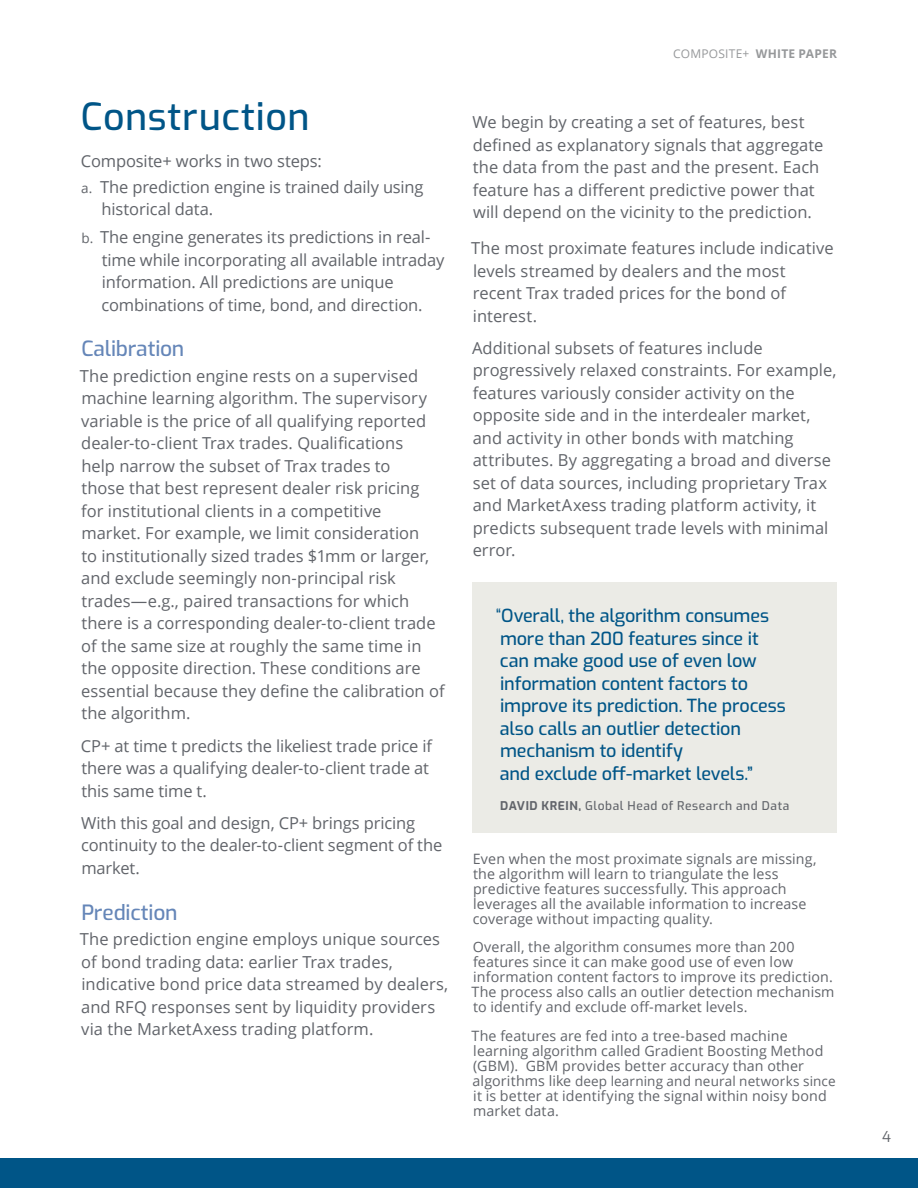
<style>
.page{position:relative;width:918px;height:1188px;background:#fff}
.page>*{position:absolute;margin:0;border:0;box-sizing:border-box;transform-origin:0 0}
.t1{font:500 37.5px "Exo";letter-spacing:.015em;color:#005587}
.t2{font:500 21px "Exo";letter-spacing:-.01em;color:#6586b8}
.t3{font:500 18px/22.5px "Exo";letter-spacing:-.01em;color:#005587}
.t4{font:16.5px/22.5px "Open Sans";color:#61646a}
.t5{font:15px "Exo";color:#61646a}
.t6{font:14.25px/15px "Open Sans";letter-spacing:.01em;color:#61646a}
.t7{font:13.5px "Open Sans";letter-spacing:.01em;color:#61646a}
.t8{font:500 12px "Exo";letter-spacing:.05em;color:#61646a}
.t9{font:12px "Open Sans";letter-spacing:.015em;color:#96989a}
.s1{font-size:13.5px}
.s2{font-weight:700}
.s3{font-weight:400}
.s4{font-size:14.25px}
</style>
<div class="page">
<div style="left:0;top:1159px;width:918px;height:29px;background:#005587"></div>
<div style="left:472px;top:582px;width:365px;height:250px;background:#ebebe6"></div>
<h1 class="t1" style="left:81px;top:89px;width:230px">Construction</h1>
<p class="t4" style="left:81px;top:148px;width:344px;line-height:25.5px">Composite+ works in two steps:<br><span class="s1">a.</span> The prediction engine is trained daily using</p>
<p class="t4" style="left:82px;top:195px;width:350px;line-height:27.8px;text-indent:20px">historical data.<br><span class="s1">b.</span> The engine generates its predictions in real-</p>
<p class="t4" style="left:102px;top:248px;width:344px">time while incorporating all available intraday information. All predictions are unique combinations of time, bond, and direction.</p>
<p class="t2" style="left:81px;top:333px;width:104px">Calibration</p>
<p class="t4" style="left:80px;top:364px;width:366px">The prediction engine rests on a supervised machine learning algorithm. The supervisory variable is the price of all qualifying reported dealer-to-client Trax trades. Qualifications<br>help narrow the subset of Trax trades to<br>those that best represent dealer risk pricing<br>for institutional clients in a competitive<br>market. For example, we limit consideration<br>to institutionally sized trades $1mm or larger, and exclude seemingly non-principal risk trades—e.g., paired transactions for which there is a corresponding dealer-to-client trade of the same size at roughly the same time in the opposite direction. These conditions are essential because they define the calibration of the algorithm.</p>
<p class="t4" style="left:81px;top:734px;width:353px">CP+ at time t predicts the likeliest trade price if there was a qualifying dealer-to-client trade at this same time t.</p>
<p class="t4" style="left:81px;top:811px;width:363px">With this goal and design, CP+ brings pricing continuity to the dealer-to-client segment of the market.</p>
<p class="t2" style="left:81px;top:896px;width:98px">Prediction</p>
<p class="t4" style="left:80px;top:927px;width:370px">The prediction engine employs unique sources of bond trading data: earlier Trax trades, indicative bond price data streamed by dealers, and RFQ responses sent by liquidity providers via the MarketAxess trading platform.</p>
<p class="t9" style="left:673px;top:45px;width:165px">COMPOSITE+ <span class="s2">WHITE PAPER</span></p>
<p class="t4" style="left:473px;top:110px;width:352px">We begin by creating a set of features, best defined as explanatory signals that aggregate the data from the past and the present. Each feature has a different predictive power that will depend on the vicinity to the prediction.</p>
<p class="t4" style="left:471px;top:237px;width:364px">The most proximate features include indicative levels streamed by dealers and the most recent Trax traded prices for the bond of interest.</p>
<p class="t4" style="left:472px;top:336px;width:366px">Additional subsets of features include progressively relaxed constraints. For example, features variously consider activity on the opposite side and in the interdealer market, and activity in other bonds with matching attributes. By aggregating a broad and diverse set of data sources, including proprietary Trax and MarketAxess trading platform activity, it predicts subsequent trade levels with minimal error.</p>
<p class="t3" style="left:496px;top:604px;width:291px"><span class="s3">“</span>Overall, the algorithm consumes more than 200 features since it can make good use of even low information content factors to improve its prediction. The process also calls an outlier detection mechanism to identify<br>and exclude off-market levels.”</p>
<p class="t8" style="left:500px;top:797px;width:291px"><span class="s2">DAVID KREIN,</span> Global Head of Research and Data</p>
<p class="t6" style="left:473px;top:851px;width:345px">Even when the most proximate signals are missing, the algorithm will learn to triangulate the less predictive features successfully. This approach leverages all the available information to increase coverage without impacting quality.</p>
<p class="t6" style="left:472px;top:939px;width:364px">Overall, the algorithm consumes more than 200 features since it can make good use of even low information content factors to improve its prediction.<br>The process also calls an outlier detection mechanism to identify and exclude off-market levels.</p>
<p class="t6" style="left:472px;top:1028px;width:353px">The features are fed into a tree-based machine learning algorithm called Gradient Boosting Method (GBM). GBM provides better accuracy than other</p>
<p class="t7" style="left:473px;top:1072px;width:365px"><span class="s4">algorithms like</span> deep learning and neural networks since</p>
<p class="t6" style="left:473px;top:1088px;width:355px">it is better at identifying the signal within noisy bond market data.</p>
<p class="t5" style="left:882px;top:1125px;width:10px">4</p>
</div>
